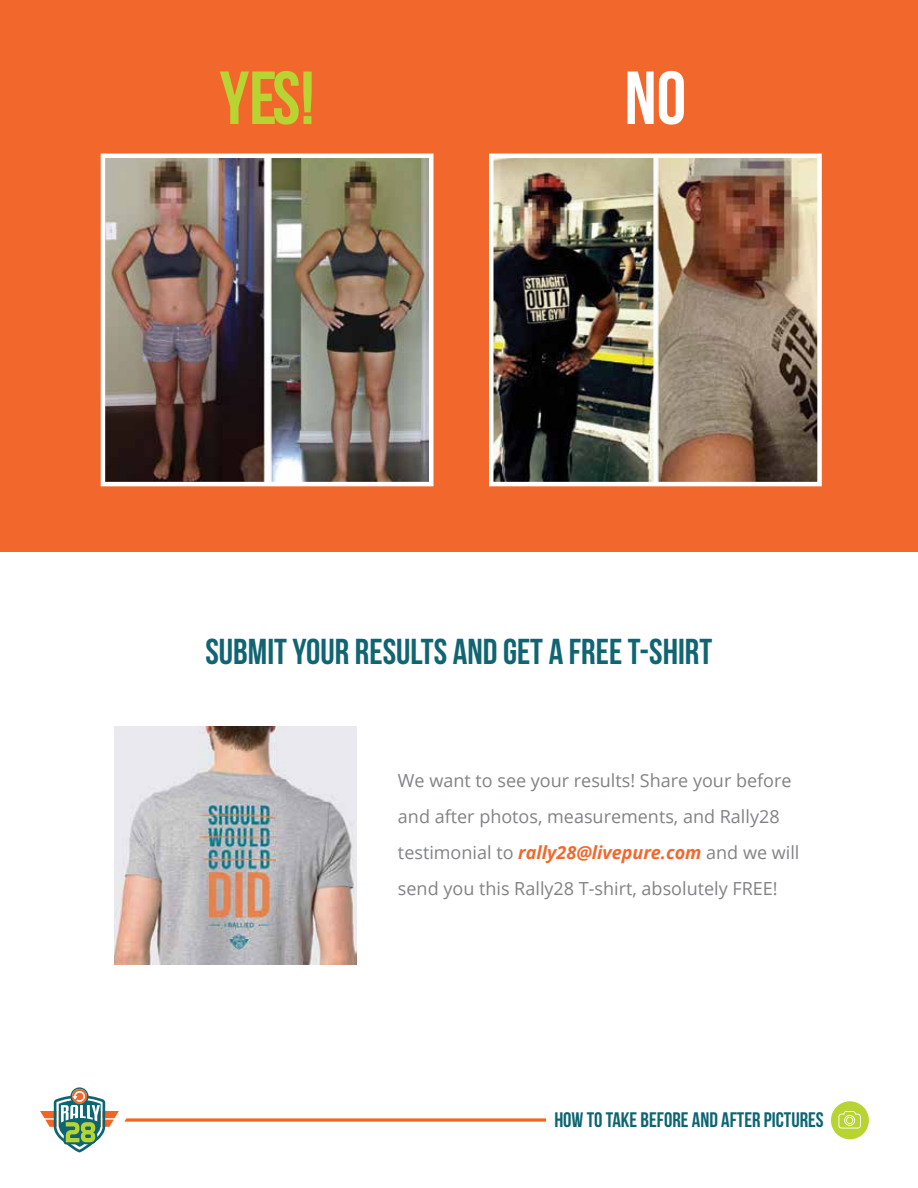
<style>
.page{position:relative;width:918px;height:1188px;background:#fff}
.page>*{position:absolute;margin:0;border:0;box-sizing:border-box;transform-origin:0 0}
.t1{font:75px "Bebas Neue";color:#b7d433}
.t2{font:75px "Bebas Neue";color:#fff}
.t3{font:36px "Bebas Neue";color:#116472}
.t4{font:21px "Bebas Neue";color:#0d6572}
.t5{font:18px/36px "Open Sans";color:#808285}
.s1{font-weight:700;font-style:italic;color:#f2682c}
</style>
<div class="page">
<svg style="left:40px;top:1087px;width:506px;height:65px"></svg>
<div style="left:831px;top:1101px;width:38px;height:38px;background:#b7d433;border-radius:50%"></div>
<svg style="left:838px;top:1111px;width:23px;height:18px"></svg>
<div style="left:0;top:0;width:918px;height:552px;background:#f2682c"></div>
<img style="left:106px;top:159px;width:323px;height:322px">
<div style="left:101px;top:154px;width:333px;height:332px;border:4px solid #fff"></div>
<img style="left:494px;top:159px;width:323px;height:322px">
<div style="left:489px;top:154px;width:333px;height:332px;border:4px solid #fff"></div>
<img style="left:114px;top:726px;width:242px;height:239px">
<h1 class="t1" style="left:220px;top:57px;width:97px">YES!</h1>
<h1 class="t2" style="left:625px;top:57px;width:63px">NO</h1>
<h2 class="t3" style="left:205px;top:632px;width:508px">SUBMIT YOUR RESULTS AND GET A FREE T-SHIRT</h2>
<p class="t5" style="left:398px;top:762px;width:403px">We want to see your results! Share your before and after photos, measurements, and Rally28 testimonial to <span class="s1">rally28@livepure.com</span> and we will send you this Rally28 T-shirt, absolutely FREE!</p>
<p class="t4" style="left:554px;top:1108px;width:271px">HOW TO TAKE BEFORE AND AFTER PICTURES</p>
</div>
